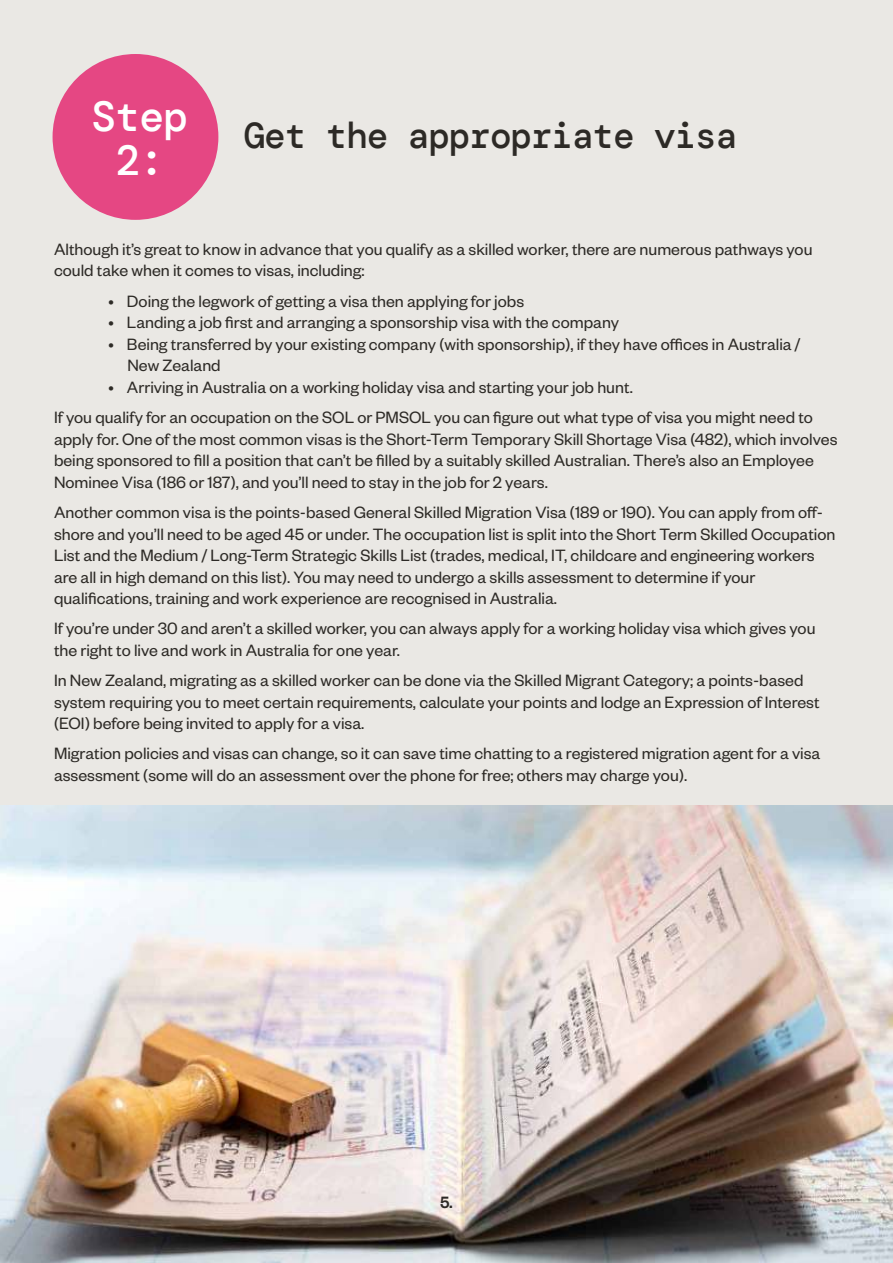
<style>
.page{position:relative;width:893px;height:1263px;background:#eae8e4}
.page>*{position:absolute;margin:0;border:0;box-sizing:border-box;transform-origin:0 0}
.t1{font:500 42px/43.5px "DM Mono";color:#fff;text-align:center}
.t2{font:500 36px "DM Mono";letter-spacing:-.03em;color:#2d2a26}
.t3{font:18px/21.6px "Founders Grotesk";color:#2d2a26}
.t4{font:500 18px "Founders Grotesk";color:#2d2a26}
</style>
<div class="page">
<img style="left:0;top:806px;width:893px;height:457px">
<div style="left:53px;top:54px;width:165px;height:166px;background:#e54783;border-radius:50%"></div>
<h1 class="t1" style="left:91px;top:98px;width:99px">Step<br>2:</h1>
<h2 class="t2" style="left:244px;top:120px;width:495px">Get the appropriate visa</h2>
<p class="t3" style="left:54px;top:239px;width:760px">Although it’s great to know in advance that you qualify as a skilled worker, there are numerous pathways you could take when it comes to visas, including:</p>
<p class="t3" style="left:108px;top:291px;width:418px">• Doing the legwork of getting a visa then applying for jobs</p>
<p class="t3" style="left:108px;top:312px;width:513px">• Landing a job first and arranging a sponsorship visa with the company</p>
<p class="t3" style="left:127px;top:334px;width:675px;text-indent:-19px">• Being transferred by your existing company (with sponsorship), if they have offices in Australia /<br>New Zealand</p>
<p class="t3" style="left:54px;top:373px;width:760px;line-height:30.2px;text-indent:54px">• Arriving in Australia on a working holiday visa and starting your job hunt.<br>If you qualify for an occupation on the SOL or PMSOL you can figure out what type of visa you might need to</p>
<p class="t3" style="left:54px;top:429px;width:785px">apply for. One of the most common visas is the Short-Term Temporary Skill Shortage Visa (482), which involves being sponsored to fill a position that can’t be filled by a suitably skilled Australian. There’s also an Employee<br>Nominee Visa (186 or 187), and you’ll need to stay in the job for 2 years.</p>
<p class="t3" style="left:54px;top:502px;width:783px">Another common visa is the points-based General Skilled Migration Visa (189 or 190). You can apply from off&shy;shore and you’ll need to be aged 45 or under. The occupation list is split into the Short Term Skilled Occupation List and the Medium / Long-Term Strategic Skills List (trades, medical, IT, childcare and engineering workers are all in high demand on this list). You may need to undergo a skills assessment to determine if your qualifications, training and work experience are recognised in Australia.</p>
<p class="t3" style="left:54px;top:619px;width:763px">If you’re under 30 and aren’t a skilled worker, you can always apply for a working holiday visa which gives you the right to live and work in Australia for one year.</p>
<p class="t3" style="left:54px;top:670px;width:767px">In New Zealand, migrating as a skilled worker can be done via the Skilled Migrant Category; a points-based system requiring you to meet certain requirements, calculate your points and lodge an Expression of Interest (EOI) before being invited to apply for a visa.</p>
<p class="t3" style="left:54px;top:744px;width:768px">Migration policies and visas can change, so it can save time chatting to a registered migration agent for a visa assessment (some will do an assessment over the phone for free; others may charge you).</p>
<p class="t4" style="left:440px;top:1196px;width:14px">5.</p>
</div>
